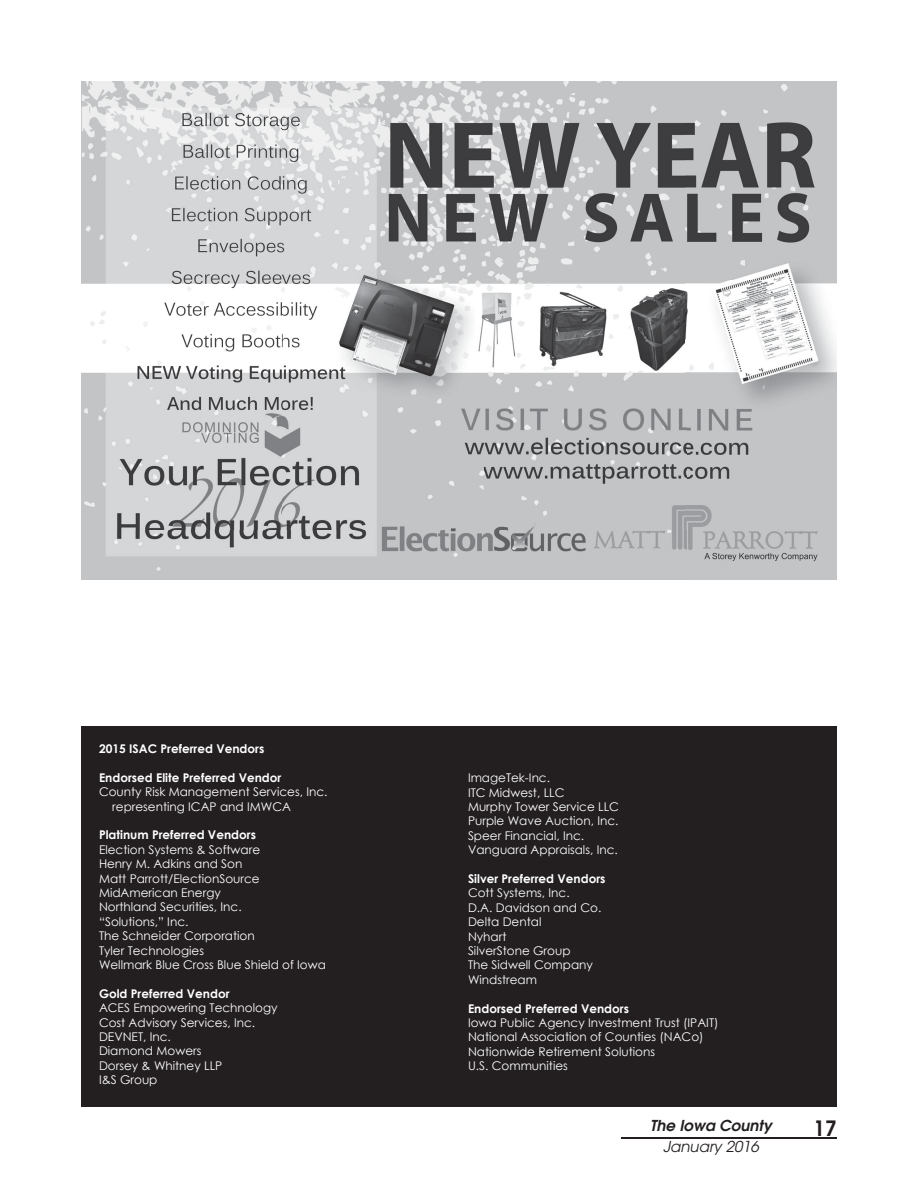
<style>
.page{position:relative;width:918px;height:1188px;background:#fff}
.page>*{position:absolute;margin:0;border:0;box-sizing:border-box;transform-origin:0 0}
.t1{font:600 21px "Avant Garde";color:#231f20}
.t2{font:italic 600 15px "Avant Garde";color:#231f20}
.t3{font:italic 15px "Avant Garde";color:#231f20}
.t4{font:12px/14.4px "Century Gothic";color:#fff}
.t5{font:700 12px "Century Gothic";color:#fff}
</style>
<div class="page">
<hr style="left:621px;top:1138px;width:216px;height:1px;background:#231f20">
<div style="left:81px;top:726px;width:756px;height:381px;background:#231f20"></div>
<img style="left:81px;top:81px;width:756px;height:499px">
<p class="t5" style="left:99px;top:740px;width:167px">2015 ISAC Preferred Vendors</p>
<p class="t5" style="left:99px;top:768px;width:184px">Endorsed Elite Preferred Vendor</p>
<p class="t4" style="left:112px;top:784px;width:217px;text-indent:-13px">County Risk Management Services, Inc. representing ICAP and IMWCA</p>
<p class="t5" style="left:99px;top:826px;width:158px">Platinum Preferred Vendors</p>
<p class="t4" style="left:99px;top:842px;width:228px">Election Systems &amp; Software<br>Henry M. Adkins and Son<br>Matt Parrott/ElectionSource<br>MidAmerican Energy<br>Northland Securities, Inc.<br>“Solutions,” Inc.<br>The Schneider Corporation<br>Tyler Technologies<br>Wellmark Blue Cross Blue Shield of Iowa</p>
<p class="t5" style="left:99px;top:984px;width:132px">Gold Preferred Vendor</p>
<p class="t4" style="left:99px;top:1000px;width:180px">ACES Empowering Technology<br>Cost Advisory Services, Inc.<br>DEVNET, Inc.<br>Diamond Mowers<br>Dorsey &amp; Whitney LLP<br>I&amp;S Group</p>
<p class="t4" style="left:468px;top:770px;width:153px">ImageTek-Inc.<br>ITC Midwest, LLC<br>Murphy Tower Service LLC<br>Purple Wave Auction, Inc.<br>Speer Financial, Inc.<br>Vanguard Appraisals, Inc.</p>
<p class="t5" style="left:468px;top:869px;width:139px">Silver Preferred Vendors</p>
<p class="t4" style="left:468px;top:886px;width:135px">Cott Systems, Inc.<br>D.A. Davidson and Co.<br>Delta Dental<br>Nyhart<br>SilverStone Group<br>The Sidwell Company<br>Windstream</p>
<p class="t5" style="left:468px;top:999px;width:163px">Endorsed Preferred Vendors</p>
<p class="t4" style="left:468px;top:1015px;width:252px">Iowa Public Agency Investment Trust (IPAIT)<br>National Association of Counties (NACo)<br>Nationwide Retirement Solutions<br>U.S. Communities</p>
<p class="t2" style="left:650px;top:1116px;width:123px">The Iowa County</p>
<p class="t3" style="left:663px;top:1138px;width:97px">January 2016</p>
<h1 class="t1" style="left:813px;top:1114px;width:25px">17</h1>
</div>
